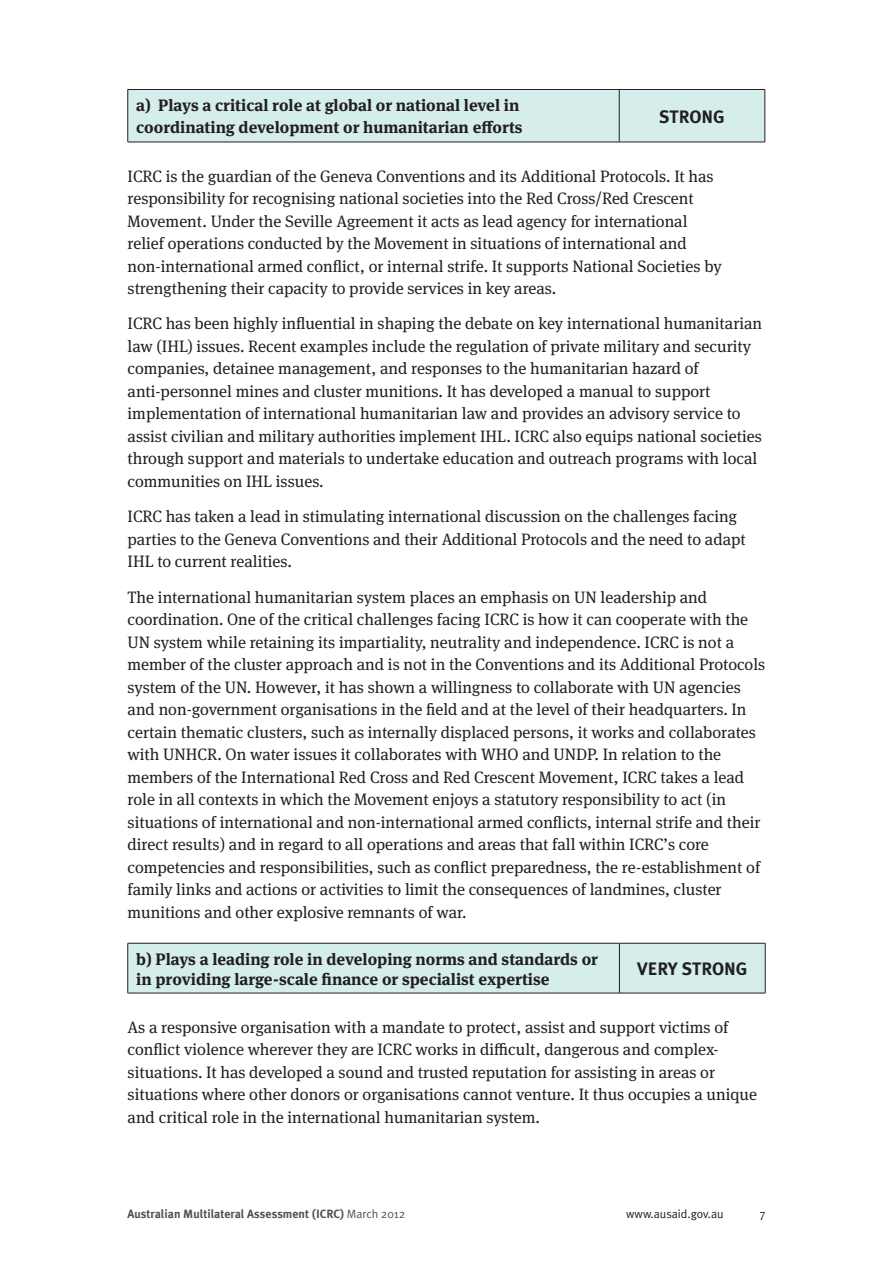
<style>
.page{position:relative;width:893px;height:1263px;background:#fff}
.page>*{position:absolute;margin:0;border:0;box-sizing:border-box;transform-origin:0 0}
._08bbbb_RIGHT_COLUMN{font:700 18px "Meta Plus";color:#231f20}
._04__BODY_TEXT{font:16.5px/22.5px "Meta Serif OT";color:#231f20}
._04__BODY_TEXT-2{font:700 16.5px/22.5px "Meta Serif OT";color:#231f20}
.t1{font:700 12px "Meta Plus";color:#53534a}
.t2{font:12px "Meta Plus Normal";color:#231f20}
.t3{font:12px "Meta Serif OT";color:#231f20}
.s1{font-family:"Meta Plus Normal";font-weight:400}
</style>
<div class="page">
<div style="left:128px;top:90px;width:637px;height:52px;background:#d5edeb"></div>
<hr style="left:619px;top:90px;width:1px;height:52px;background:#231f20">
<hr style="left:128px;top:89px;width:491px;height:1px;background:#231f20">
<hr style="left:127px;top:90px;width:1px;height:52px;background:#231f20">
<hr style="left:619px;top:89px;width:146px;height:1px;background:#231f20">
<hr style="left:765px;top:90px;width:1px;height:52px;background:#231f20">
<hr style="left:128px;top:142px;width:491px;height:1px;background:#231f20">
<hr style="left:619px;top:142px;width:146px;height:1px;background:#231f20">
<div style="left:128px;top:944px;width:637px;height:49px;background:#d5edeb"></div>
<hr style="left:619px;top:943px;width:1px;height:50px;background:#231f20">
<hr style="left:128px;top:943px;width:491px;height:1px;background:#231f20">
<hr style="left:127px;top:943px;width:1px;height:50px;background:#231f20">
<hr style="left:619px;top:943px;width:146px;height:1px;background:#231f20">
<hr style="left:765px;top:943px;width:1px;height:50px;background:#231f20">
<hr style="left:128px;top:993px;width:491px;height:1px;background:#231f20">
<hr style="left:619px;top:993px;width:146px;height:1px;background:#231f20">
<p class="_04__BODY_TEXT-2" style="left:136px;top:94px;width:388px">a) Plays a critical role at global or national level in coordinating development or humanitarian efforts</p>
<p class="_08bbbb_RIGHT_COLUMN" style="left:659px;top:106px;width:67px">STRONG</p>
<p class="_04__BODY_TEXT" style="left:128px;top:165px;width:596px">ICRC is the guardian of the Geneva Conventions and its Additional Protocols. It has responsibility for recognising national societies into the Red Cross/Red Crescent Movement. Under the Seville Agreement it acts as lead agency for international relief operations conducted by the Movement in situations of international and non-international armed conflict, or internal strife. It supports National Societies by strengthening their capacity to provide services in key areas.</p>
<p class="_04__BODY_TEXT" style="left:128px;top:313px;width:636px">ICRC has been highly influential in shaping the debate on key international humanitarian law (IHL) issues. Recent examples include the regulation of private military and security companies, detainee management, and responses to the humanitarian hazard of anti-personnel mines and cluster munitions. It has developed a manual to support implementation of international humanitarian law and provides an advisory service to assist civilian and military authorities implement IHL. ICRC also equips national societies through support and materials to undertake education and outreach programs with local communities on IHL issues.</p>
<p class="_04__BODY_TEXT" style="left:128px;top:506px;width:620px">ICRC has taken a lead in stimulating international discussion on the challenges facing parties to the Geneva Conventions and their Additional Protocols and the need to adapt<br>IHL to current realities.</p>
<p class="_04__BODY_TEXT" style="left:128px;top:586px;width:639px">The international humanitarian system places an emphasis on UN leadership and coordination. One of the critical challenges facing ICRC is how it can cooperate with the UN system while retaining its impartiality, neutrality and independence. ICRC is not a member of the cluster approach and is not in the Conventions and its Additional Protocols system of the UN. However, it has shown a willingness to collaborate with UN agencies and non-government organisations in the field and at the level of their headquarters. In certain thematic clusters, such as internally displaced persons, it works and collaborates with UNHCR. On water issues it collaborates with WHO and UNDP. In relation to the members of the International Red Cross and Red Crescent Movement, ICRC takes a lead role in all contexts in which the Movement enjoys a statutory responsibility to act (in situations of international and non-international armed conflicts, internal strife and their direct results) and in regard to all operations and areas that fall within ICRC’s core competencies and responsibilities, such as conflict preparedness, the re-establishment of family links and actions or activities to limit the consequences of landmines, cluster munitions and other explosive remnants of war.</p>
<p class="_04__BODY_TEXT-2" style="left:136px;top:949px;width:463px;line-height:19.8px">b) Plays a leading role in developing norms and standards or in providing large-scale finance or specialist expertise</p>
<p class="_08bbbb_RIGHT_COLUMN" style="left:637px;top:958px;width:112px">VERY STRONG</p>
<p class="_04__BODY_TEXT" style="left:128px;top:1016px;width:631px">As a responsive organisation with a mandate to protect, assist and support victims of conflict violence wherever they are ICRC works in difficult, dangerous and complex&shy;situations. It has developed a sound and trusted reputation for assisting in areas or situations where other donors or organisations cannot venture. It thus occupies a unique and critical role in the international humanitarian system.</p>
<p class="t1" style="left:128px;top:1207px;width:279px">Australian Multilateral Assessment (ICRC) <span class="s1">March 2012</span></p>
<p class="t2" style="left:626px;top:1207px;width:99px">www.ausaid.gov.au</p>
<p class="t3" style="left:760px;top:1207px;width:7px">7</p>
</div>
